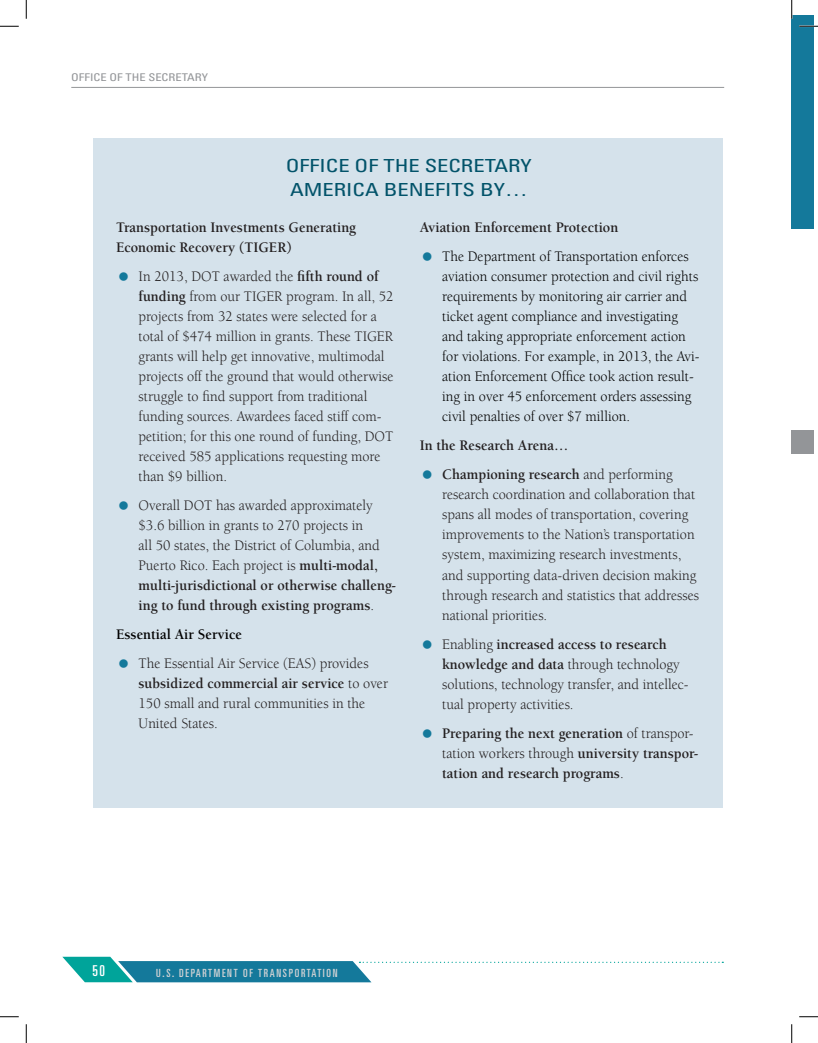
<style>
.page{position:relative;width:818px;height:1043px;background:#fff}
.page>*{position:absolute;margin:0;border:0;box-sizing:border-box;transform-origin:0 0}
.t1{font:condensed 18px/23.8px "Univers";color:#02536a;text-align:right;scale:1.25 1}
.t2{font:15px/20px "Berkeley";color:#231f20;scale:.95 1}
.t3{font:15px/20px "Berkeley";color:#000;scale:.95 1}
.t4{font:700 15px/20px "Berkeley";color:#231f20;scale:.95 1}
.t5{font:ultra-condensed 15px "Univers";color:#fff}
.t6{font:ultra-condensed 11.25px "Univers";letter-spacing:.15em;color:#d1d2d4}
.t7{font:condensed 10.62px "Univers";color:#939598;scale:1.18 1}
.s1{font-weight:700}
.s2{font-weight:700;color:#000}
.s3{font-weight:700;color:#231f20}
.s4{font-weight:400}
</style>
<div class="page">
<hr style="left:71px;top:87px;width:653px;height:1px;background:#939598">
<svg style="left:62px;top:956px;width:661px;height:26px"></svg>
<div style="left:93px;top:138px;width:630px;height:669px;background:#d5e2eb"></div>
<div style="left:791px;top:15px;width:23px;height:213px;background:#14799b"></div>
<div style="left:791px;top:430px;width:23px;height:23px;background:#939598"></div>
<svg style="left:0;top:25px;width:19px;height:2px"></svg>
<svg style="left:799px;top:25px;width:19px;height:2px"></svg>
<svg style="left:0;top:1016px;width:19px;height:1px"></svg>
<svg style="left:799px;top:1016px;width:19px;height:1px"></svg>
<svg style="left:25px;top:0;width:2px;height:19px"></svg>
<svg style="left:25px;top:1024px;width:2px;height:18px"></svg>
<svg style="left:791px;top:0;width:1px;height:19px"></svg>
<svg style="left:791px;top:1024px;width:1px;height:18px"></svg>
<p class="t7" style="left:71px;top:71px;width:117px">OFFICE OF THE SECRETARY</p>
<p class="t1" style="left:290px;top:153px;width:194px">E OF THE SECRETARY<br>AMERICA BENEFITS BY…</p>
<p class="t4" style="left:116px;top:218px;width:254px">Transportation Investments Generating<br>Economic Recovery (TIGER)</p>
<p class="t2" style="left:138px;top:267px;width:270px">In 2013, DOT awarded the <span class="s1">fifth round of funding</span> from our TIGER program. In all, 52 projects from 32 states were selected for a total of $474 million in grants. These TIGER grants will help get innovative, multimodal projects off the ground that would otherwise struggle to find support from traditional funding sources. Awardees faced stiff com&shy;petition; for this one round of funding, DOT received 585 applications requesting more than $9 billion.</p>
<p class="t2" style="left:138px;top:496px;width:272px">Overall DOT has awarded approximately $3.6 billion in grants to 270 projects in<br>all 50 states, the District of Columbia, and Puerto Rico. Each project is <span class="s1">multi-modal, multi-jurisdictional or otherwise challeng&shy;ing to fund through existing programs</span>.</p>
<p class="t2" style="left:138px;top:620px;width:244px;line-height:29px;text-indent:-22px"><span class="s2">Essential Air Service<br></span>The Essential Air Service (EAS) provides</p>
<p class="t2" style="left:138px;top:674px;width:264px"><span class="s1">subsidized commercial air service</span> to over<br>150 small and rural communities in the<br>United States.</p>
<p class="t1" style="left:286px;top:153px;width:20px">OFFIC</p>
<p class="t3" style="left:442px;top:213px;width:261px;line-height:29px;text-indent:-23px"><span class="s3">Aviation Enforcement Protection<br></span>The Department of Transportation enforces</p>
<p class="t3" style="left:442px;top:267px;width:272px">aviation consumer protection and civil rights requirements by monitoring air carrier and ticket agent compliance and investigating and taking appropriate enforcement action for violations. For example, in 2013, the Avi&shy;ation Enforcement Office took action result&shy;ing in over 45 enforcement orders assessing civil penalties of over $7 million.</p>
<p class="t4" style="left:442px;top:431px;width:244px;line-height:29px;text-indent:-22px">In the Research Arena…<br>Championing research <span class="s4">and performing</span></p>
<p class="t2" style="left:442px;top:485px;width:272px">research coordination and collaboration that spans all modes of transportation, covering improvements to the Nation’s transportation system, maximizing research investments, and supporting data-driven decision making through research and statistics that addresses national priorities.</p>
<p class="t2" style="left:442px;top:634px;width:261px">Enabling <span class="s1">increased access to research knowledge and data</span> through technology solutions, technology transfer, and intellec&shy;tual property activities.</p>
<p class="t4" style="left:442px;top:723px;width:271px">Preparing the next generation <span class="s4">of transpor&shy;tation workers through</span> university transpor&shy;tation and research programs<span class="s4">.</span></p>
<p class="t5" style="left:92px;top:961px;width:14px">50</p>
<p class="t6" style="left:156px;top:966px;width:183px">U.S. DEPARTMENT OF TRANSPORTATION</p>
</div>
